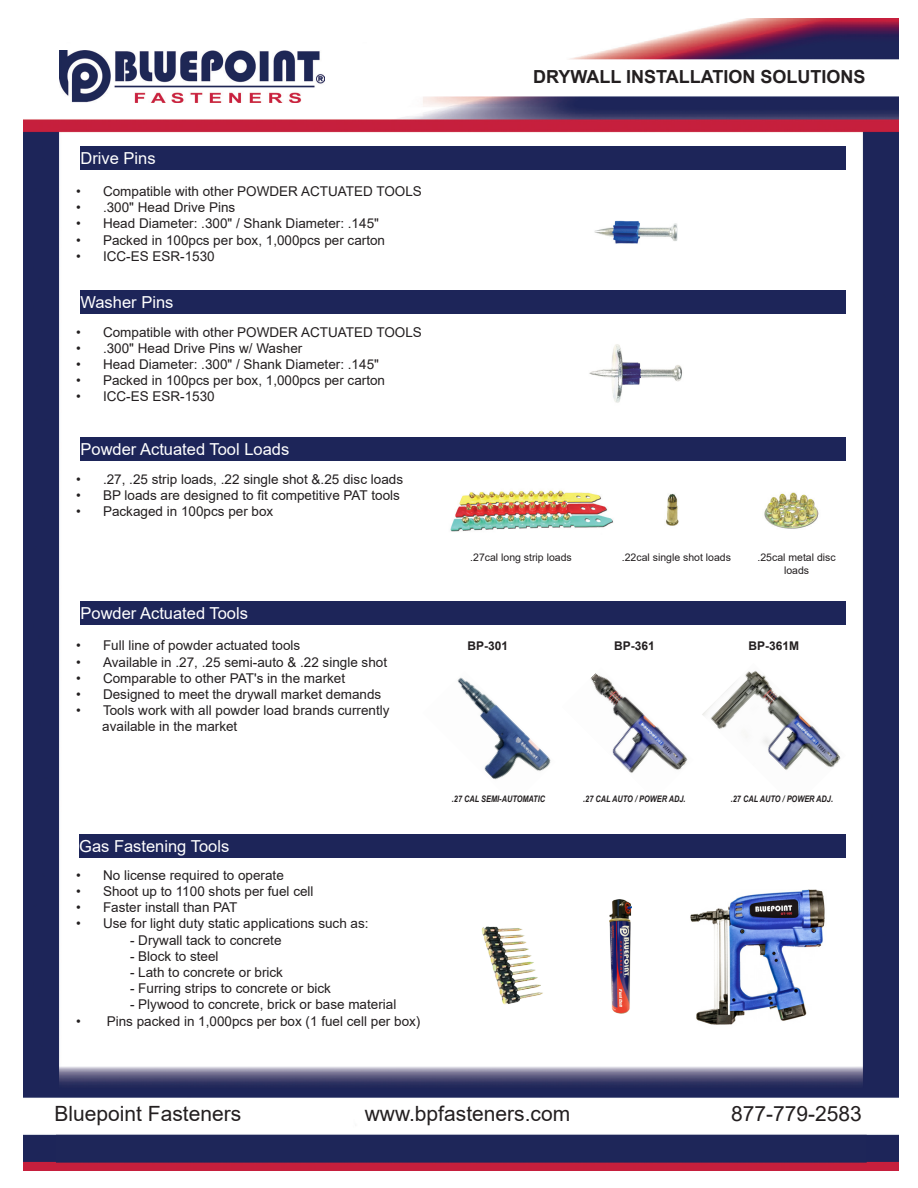
<style>
.page{position:relative;width:918px;height:1188px;background:#fff}
.page>*{position:absolute;margin:0;border:0;box-sizing:border-box;transform-origin:0 0}
.t1{font:21px "Arial";color:#231f20}
.t2{font:700 18px "Arial";color:#231f20}
.t3{font:16.5px "Arial";color:#fff}
.t4{font:13.5px "Arial";color:#231f20}
.t5{font:700 12px "Arial";color:#231f20}
.t6{font:10.5px/12.6px "Arial";color:#231f20;text-align:center}
.t7{font:italic 700 9px "Arial Narrow";color:#231f20}
</style>
<div class="page">
<img style="left:24px;top:18px;width:875px;height:1152px">
<div style="left:81px;top:146px;width:765px;height:24px;background:#1d2559"></div>
<img style="left:59px;top:50px;width:266px;height:52px">
<img style="left:580px;top:210px;width:110px;height:50px">
<div style="left:81px;top:291px;width:765px;height:23px;background:#1d2559"></div>
<img style="left:569px;top:336px;width:132px;height:74px">
<div style="left:79px;top:834px;width:767px;height:23px;background:#1d2559"></div>
<img style="left:689px;top:890px;width:137px;height:140px">
<img style="left:480px;top:924px;width:63px;height:83px">
<img style="left:609px;top:899px;width:23px;height:115px">
<div style="left:81px;top:602px;width:765px;height:23px;background:#1d2559"></div>
<img style="left:562px;top:668px;width:132px;height:131px">
<img style="left:702px;top:663px;width:144px;height:144px">
<img style="left:423px;top:671px;width:133px;height:133px">
<div style="left:81px;top:438px;width:765px;height:23px;background:#1d2559"></div>
<img style="left:664px;top:491px;width:18px;height:38px">
<img style="left:763px;top:486px;width:59px;height:54px">
<img style="left:440px;top:474px;width:180px;height:78px">
<p class="t3" style="left:81px;top:147px;width:77px">Drive Pins</p>
<p class="t4" style="left:76px;top:182px;width:347px">• Compatible with other POWDER ACTUATED TOOLS</p>
<p class="t4" style="left:76px;top:198px;width:161px">• .300" Head Drive Pins</p>
<p class="t4" style="left:76px;top:214px;width:304px">• Head Diameter: .300" / Shank Diameter: .145"</p>
<p class="t4" style="left:76px;top:231px;width:311px">• Packed in 100pcs per box, 1,000pcs per carton</p>
<p class="t4" style="left:76px;top:247px;width:140px">• ICC-ES ESR-1530</p>
<p class="t3" style="left:81px;top:291px;width:94px">Washer Pins</p>
<p class="t4" style="left:76px;top:322px;width:347px">• Compatible with other POWDER ACTUATED TOOLS</p>
<p class="t4" style="left:76px;top:339px;width:228px">• .300" Head Drive Pins w/ Washer</p>
<p class="t4" style="left:76px;top:355px;width:304px">• Head Diameter: .300" / Shank Diameter: .145"</p>
<p class="t4" style="left:76px;top:371px;width:311px">• Packed in 100pcs per box, 1,000pcs per carton</p>
<p class="t4" style="left:76px;top:387px;width:140px">• ICC-ES ESR-1530</p>
<p class="t3" style="left:81px;top:438px;width:210px">Powder Actuated Tool Loads</p>
<p class="t4" style="left:76px;top:470px;width:329px">• .27, .25 strip loads, .22 single shot &amp;.25 disc loads</p>
<p class="t4" style="left:76px;top:486px;width:325px">• BP loads are designed to fit competitive PAT tools</p>
<p class="t4" style="left:76px;top:502px;width:199px">• Packaged in 100pcs per box</p>
<p class="t3" style="left:81px;top:602px;width:169px">Powder Actuated Tools</p>
<p class="t4" style="left:76px;top:636px;width:226px">• Full line of powder actuated tools</p>
<p class="t4" style="left:76px;top:653px;width:313px">• Available in .27, .25 semi-auto &amp; .22 single shot</p>
<p class="t4" style="left:76px;top:669px;width:271px">• Comparable to other PAT's in the market</p>
<p class="t4" style="left:76px;top:685px;width:307px">• Designed to meet the drywall market demands</p>
<p class="t4" style="left:76px;top:701px;width:315px">• Tools work with all powder load brands currently</p>
<p class="t4" style="left:102px;top:717px;width:137px">available in the market</p>
<p class="t3" style="left:79px;top:834px;width:152px">Gas Fastening Tools</p>
<p class="t4" style="left:76px;top:866px;width:209px">• No license required to operate</p>
<p class="t4" style="left:76px;top:882px;width:239px">• Shoot up to 1100 shots per fuel cell</p>
<p class="t4" style="left:76px;top:898px;width:163px">• Faster install than PAT</p>
<p class="t4" style="left:76px;top:914px;width:294px">• Use for light duty static applications such as:</p>
<p class="t4" style="left:130px;top:931px;width:153px">- Drywall tack to concrete</p>
<p class="t4" style="left:130px;top:947px;width:90px">- Block to steel</p>
<p class="t4" style="left:130px;top:963px;width:155px">- Lath to concrete or brick</p>
<p class="t4" style="left:130px;top:979px;width:203px">- Furring strips to concrete or bick</p>
<p class="t4" style="left:130px;top:995px;width:268px">- Plywood to concrete, brick or base material</p>
<p class="t4" style="left:76px;top:1012px;width:346px">• Pins packed in 1,000pcs per box (1 fuel cell per box)</p>
<p class="t2" style="left:533px;top:64px;width:334px">DRYWALL INSTALLATION SOLUTIONS</p>
<p class="t6" style="left:470px;top:551px;width:103px">.27cal long strip loads</p>
<p class="t6" style="left:622px;top:551px;width:111px">.22cal single shot loads</p>
<p class="t6" style="left:758px;top:551px;width:80px">.25cal metal disc loads</p>
<p class="t5" style="left:467px;top:638px;width:42px">BP-301</p>
<p class="t5" style="left:614px;top:638px;width:42px">BP-361</p>
<p class="t5" style="left:749px;top:638px;width:52px">BP-361M</p>
<p class="t7" style="left:452px;top:792px;width:95px">.27 CAL SEMI-AUTOMATIC</p>
<p class="t7" style="left:583px;top:792px;width:104px">.27 CAL AUTO / POWER ADJ.</p>
<p class="t7" style="left:731px;top:792px;width:104px">.27 CAL AUTO / POWER ADJ.</p>
<p class="t1" style="left:55px;top:1100px;width:188px">Bluepoint Fasteners</p>
<p class="t1" style="left:365px;top:1099px;width:207px">www.bpfasteners.com</p>
<p class="t1" style="left:731px;top:1099px;width:132px">877-779-2583</p>
</div>
